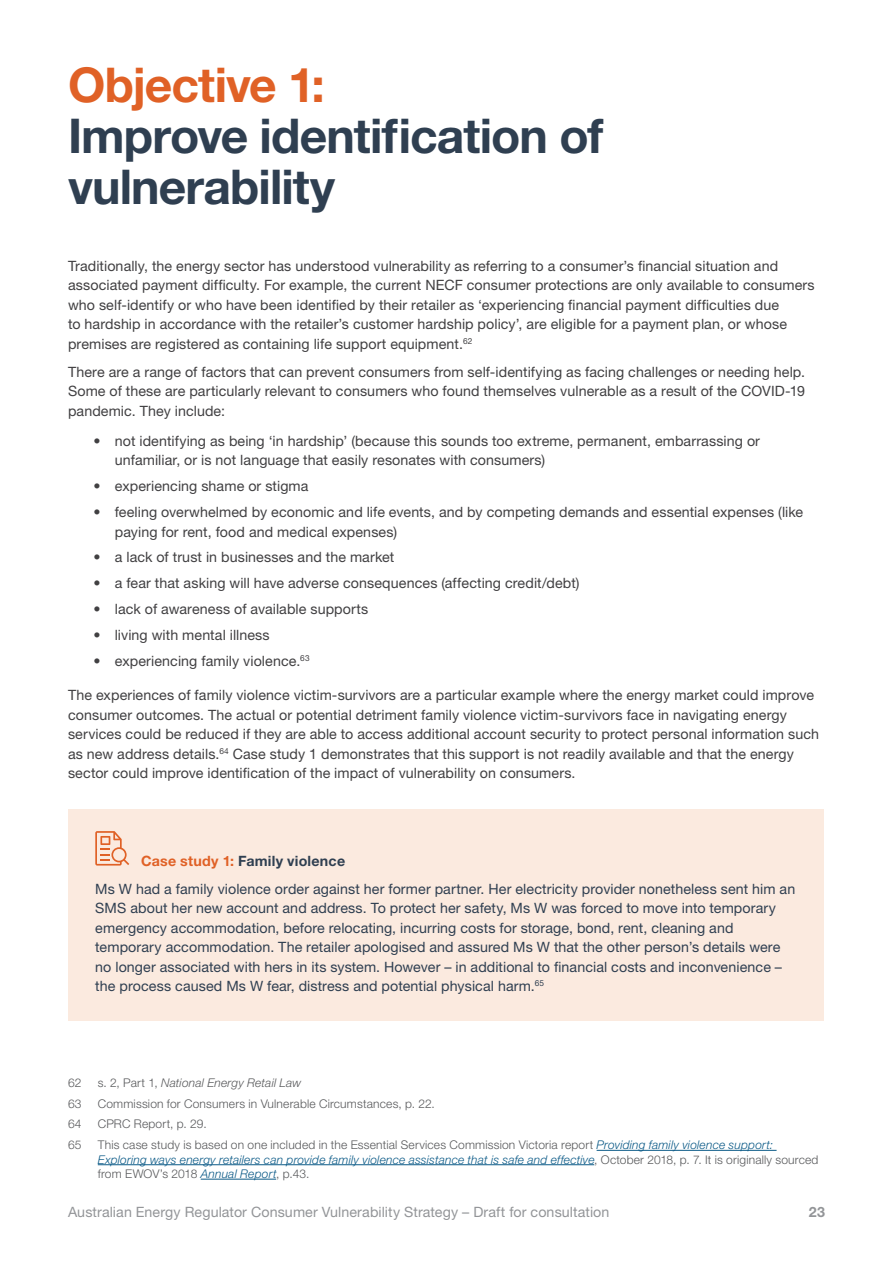
<style>
.page{position:relative;width:893px;height:1263px;background:#fff}
.page>*{position:absolute;margin:0;border:0;box-sizing:border-box;transform-origin:0 0}
.t1{font:700 48px/51px "Helvetica Neue LT Std";letter-spacing:-.02em;color:#2f3f51}
.t2{font:700 48px "Helvetica Neue LT Std";letter-spacing:-.02em;color:#e06126}
.t3{font:14.25px/19.5px "Helvetica Neue LT Std";letter-spacing:.005em;color:#414042}
.t4{font:14.25px/19.5px "Helvetica Neue LT Std";letter-spacing:.005em;color:#2f3f51}
.t5{font:14.25px "Helvetica Neue LT Std";letter-spacing:.005em;color:#939598}
.t6{font:700 14.25px "Helvetica Neue LT Std";color:#939598}
.t7{font:300 12px/14.4px "Helvetica Neue LT Std";letter-spacing:.015em;color:#58595b}
.t8{font:italic 300 12px "Helvetica Neue LT Std";letter-spacing:.015em;color:#58595b}
.s1{font-weight:700;color:#e06126}
.s2{font-weight:700}
.s3{font-style:normal}
.s4{font-style:italic;color:#0b5a87}
</style>
<div class="page">
<div style="left:68px;top:810px;width:755px;height:211px;background:#fbeadf"></div>
<svg style="left:95px;top:831px;width:34px;height:34px"></svg>
<hr style="left:597px;top:1150px;width:180px;height:1px;background:#0b5a87">
<hr style="left:98px;top:1164px;width:496px;height:1px;background:#0b5a87">
<hr style="left:201px;top:1179px;width:75px;height:1px;background:#0b5a87">
<h1 class="t2" style="left:68px;top:56px;width:258px">Objective 1:</h1>
<h1 class="t1" style="left:68px;top:110px;width:537px">Improve identification of vulnerability</h1>
<p class="t3" style="left:68px;top:256px;width:748px">Traditionally, the energy sector has understood vulnerability as referring to a consumer’s financial situation and associated payment difficulty. For example, the current NECF consumer protections are only available to consumers who self-identify or who have been identified by their retailer as ‘experiencing financial payment difficulties due<br>to hardship in accordance with the retailer’s customer hardship policy’, are eligible for a payment plan, or whose premises are registered as containing life support equipment.<sup>62</sup></p>
<p class="t3" style="left:68px;top:362px;width:739px;text-align:justify">There are a range of factors that can prevent consumers from self-identifying as facing challenges or needing help.<br>Some of these are particularly relevant to consumers who found themselves vulnerable as a result of the COVID-19 pandemic. They include:</p>
<p class="t3" style="left:115px;top:431px;width:647px;text-indent:-21px">• not identifying as being ‘in hardship’ (because this sounds too extreme, permanent, embarrassing or unfamiliar, or is not language that easily resonates with consumers)</p>
<p class="t3" style="left:94px;top:476px;width:216px">• experiencing shame or stigma</p>
<p class="t3" style="left:115px;top:502px;width:690px;text-indent:-21px">• feeling overwhelmed by economic and life events, and by competing demands and essential expenses (like paying for rent, food and medical expenses)</p>
<p class="t3" style="left:94px;top:547px;width:302px">• a lack of trust in businesses and the market</p>
<p class="t3" style="left:94px;top:573px;width:487px">• a fear that asking will have adverse consequences (affecting credit/debt)</p>
<p class="t3" style="left:94px;top:599px;width:276px">• lack of awareness of available supports</p>
<p class="t3" style="left:94px;top:625px;width:178px">• living with mental illness</p>
<p class="t3" style="left:94px;top:651px;width:218px">• experiencing family violence.<sup>63</sup></p>
<p class="t3" style="left:68px;top:685px;width:753px">The experiences of family violence victim-survivors are a particular example where the energy market could improve consumer outcomes. The actual or potential detriment family violence victim-survivors face in navigating energy services could be reduced if they are able to access additional account security to protect personal information such as new address details.<sup>64</sup> Case study 1 demonstrates that this support is not readily available and that the energy sector could improve identification of the impact of vulnerability on consumers.</p>
<p class="t4" style="left:95px;top:846px;width:701px;line-height:28px;text-indent:46px"><span class="s1">Case study 1:</span> <span class="s2">Family violence<br></span>Ms W had a family violence order against her former partner. Her electricity provider nonetheless sent him an</p>
<p class="t4" style="left:95px;top:898px;width:688px">SMS about her new account and address. To protect her safety, Ms W was forced to move into temporary emergency accommodation, before relocating, incurring costs for storage, bond, rent, cleaning and temporary accommodation. The retailer apologised and assured Ms W that the other person’s details were no longer associated with hers in its system. However – in additional to financial costs and inconvenience – the process caused Ms W fear, distress and potential physical harm.<sup>65</sup></p>
<p class="t7" style="left:68px;top:1075px;width:15px">62</p>
<p class="t8" style="left:98px;top:1075px;width:205px"><span class="s3">s. 2, Part 1,</span> National Energy Retail Law</p>
<p class="t7" style="left:68px;top:1096px;width:15px">63</p>
<p class="t7" style="left:98px;top:1096px;width:339px">Commission for Consumers in Vulnerable Circumstances, p. 22.</p>
<p class="t7" style="left:68px;top:1116px;width:15px">64</p>
<p class="t7" style="left:98px;top:1116px;width:110px">CPRC Report, p. 29.</p>
<p class="t7" style="left:68px;top:1137px;width:15px">65</p>
<p class="t7" style="left:98px;top:1137px;width:722px">This case study is based on one included in the Essential Services Commission Victoria report <span class="s4">Providing family violence support:<br>Exploring ways energy retailers can provide family violence assistance that is safe and effective</span>, October 2018, p. 7. It is originally sourced from EWOV’s 2018 <span class="s4">Annual Report</span>, p.43.</p>
<p class="t5" style="left:68px;top:1203px;width:543px">Australian Energy Regulator Consumer Vulnerability Strategy – Draft for consultation</p>
<p class="t6" style="left:809px;top:1203px;width:18px">23</p>
</div>
